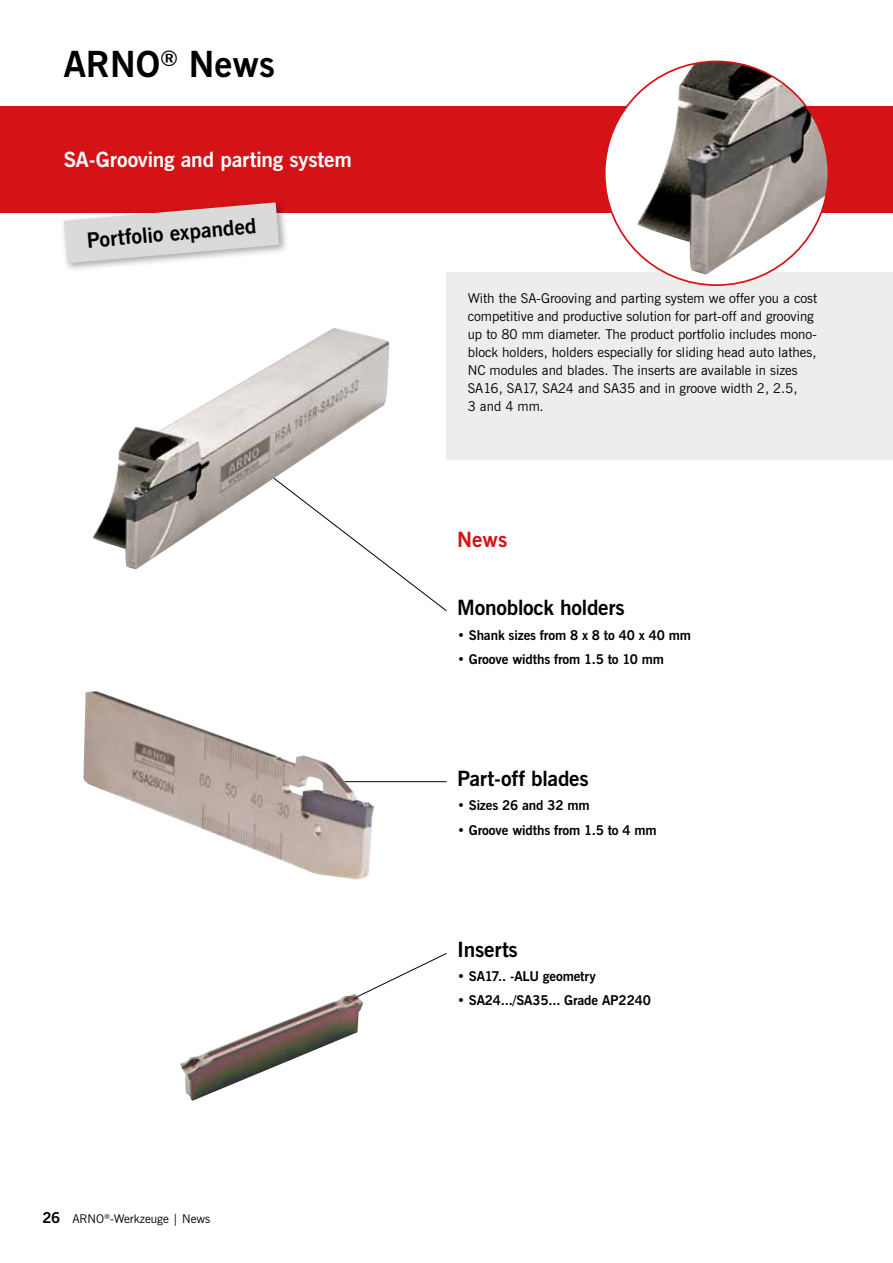
<style>
.page{position:relative;width:893px;height:1263px;background:#fff}
.page>*{position:absolute;margin:0;border:0;box-sizing:border-box;transform-origin:0 0}
.t1{font:700 36px "News Gothic";color:#000}
.t2{font:700 21px "News Gothic";letter-spacing:-.01em;color:#000}
.t3{font:700 21px "News Gothic";letter-spacing:-.01em;color:#fff}
.t4{font:700 21px "News Gothic";color:#d51317}
.t5{font:13.5px/18px "News Gothic";color:#000}
.t6{font:700 13.5px "News Gothic";letter-spacing:-.01em;color:#000}
.t7{font:12px "News Gothic";color:#000}
.s1{font-weight:700;font-size:15px}
</style>
<div class="page">
<div style="left:0;top:106px;width:893px;height:107px;background:#d51317"></div>
<div style="left:60px;top:199px;width:229px;height:74px;background:#000;opacity:.35"></div>
<svg style="left:64px;top:202px;width:215px;height:61px"></svg>
<div style="left:446px;top:272px;width:447px;height:187px;background:#ededed"></div>
<div style="left:605px;top:61px;width:223px;height:224px;background:#fff;border-radius:50%"></div>
<img style="left:637px;top:61px;width:189px;height:213px">
<hr style="left:892px;top:1135px;width:1px;height:64px;background:#d51317">
<svg style="left:389px;top:566px;width:58px;height:45px"></svg>
<hr style="left:326px;top:781px;width:121px;height:1px;background:#000">
<svg style="left:362px;top:953px;width:85px;height:51px"></svg>
<img style="left:93px;top:328px;width:296px;height:241px">
<img style="left:83px;top:691px;width:292px;height:189px">
<img style="left:180px;top:994px;width:183px;height:107px">
<h1 class="t1" style="left:64px;top:40px;width:213px">ARNO<sup>®</sup> News</h1>
<h2 class="t3" style="left:64px;top:146px;width:290px">SA-Grooving and parting system</h2>
<h2 class="t2" style="left:86px;top:226px;width:171px;rotate:-5deg">Portfolio expanded</h2>
<p class="t7" style="left:43px;top:1211px;width:169px"><span class="s1">26</span> ARNO<sup>®</sup>-Werkzeuge | News</p>
<p class="t5" style="left:468px;top:290px;width:351px">With the SA-Grooving and parting system we offer you a cost competitive and productive solution for part-off and grooving up to 80 mm diameter. The product portfolio includes mono&shy;block holders, holders especially for sliding head auto lathes, NC modules and blades. The inserts are available in sizes SA16, SA17, SA24 and SA35 and in groove width 2, 2.5,<br>3 and 4 mm.</p>
<h2 class="t4" style="left:457px;top:525px;width:52px">News</h2>
<h2 class="t2" style="left:457px;top:594px;width:169px">Monoblock holders</h2>
<p class="t6" style="left:457px;top:626px;width:235px">• Shank sizes from 8 x 8 to 40 x 40 mm</p>
<p class="t6" style="left:457px;top:650px;width:208px">• Groove widths from 1.5 to 10 mm</p>
<h2 class="t2" style="left:457px;top:764px;width:133px">Part-off blades</h2>
<p class="t6" style="left:457px;top:796px;width:134px">• Sizes 26 and 32 mm</p>
<p class="t6" style="left:457px;top:821px;width:201px">• Groove widths from 1.5 to 4 mm</p>
<h2 class="t2" style="left:457px;top:935px;width:62px">Inserts</h2>
<p class="t6" style="left:457px;top:967px;width:140px">• SA17.. -ALU geometry</p>
<p class="t6" style="left:457px;top:991px;width:195px">• SA24.../SA35... Grade AP2240</p>
</div>
